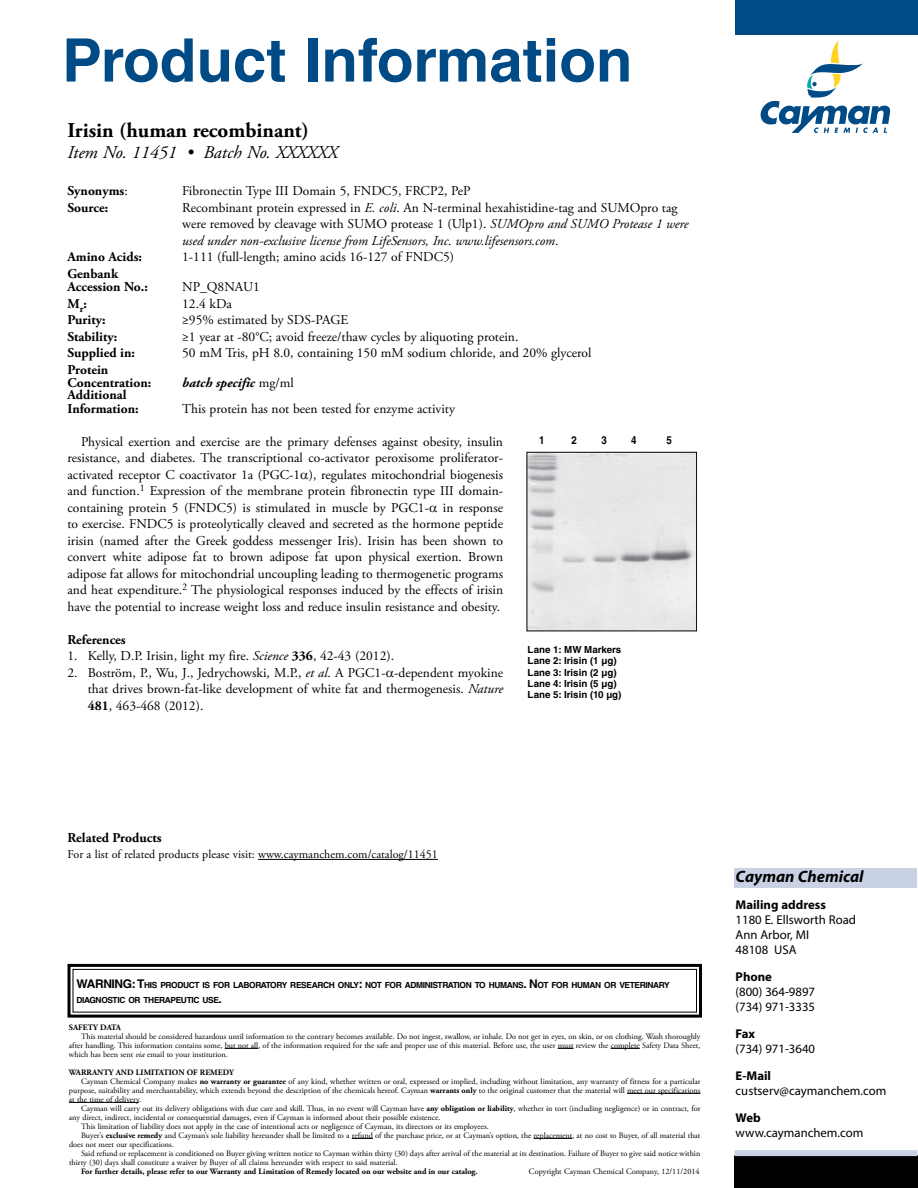
<style>
.page{position:relative;width:918px;height:1188px;background:#fff}
.page>*{position:absolute;margin:0;border:0;box-sizing:border-box;transform-origin:0 0}
.t1{font:700 60px "Helvetica LT Std";color:#004b85}
.t2{font:700 21px "Adobe Garamond Pro";color:#000}
.t3{font:italic 18px "Adobe Garamond Pro";color:#000}
.t4{font:italic 700 16.5px "Myriad Pro";color:#000}
.t5{font:13.5px/16.5px "Adobe Garamond Pro";color:#000;text-align:justify}
.t6{font:700 13.5px/13.5px "Adobe Garamond Pro";color:#000}
.t7{font:italic 700 13.5px "Adobe Garamond Pro";color:#000}
.t8{font:12.75px/15px "Myriad Pro";color:#000}
.t9{font:700 12.75px "Myriad Pro";color:#000}
.t10{font:12px "Adobe Garamond Pro";color:#000}
.t11{font:700 10.95px "Helvetica LT Std";color:#000;scale:.89 1}
.t12{font:700 9.75px/11.2px "Helvetica LT Std";color:#000}
.t13{font:700 8.4px "Helvetica LT Std";letter-spacing:-.045em;color:#000}
.t14{font:8.25px/9px "Adobe Garamond Pro";color:#000;text-align:justify}
.t15{font:700 8.25px "Adobe Garamond Pro";color:#000}
.s1{font-weight:400}
.s2{font-style:italic}
.s3{font-weight:400;font-style:normal}
.s4{font-weight:700}
.s5{font-size:12px}
</style>
<div class="page">
<hr style="left:258px;top:859px;width:180px;height:1px;background:#000">
<img style="left:529px;top:454px;width:166px;height:175px">
<div style="left:527px;top:452px;width:170px;height:179px;border:1px solid #000"></div>
<svg style="left:67px;top:963px;width:635px;height:55px"></svg>
<div style="left:72px;top:969px;width:625px;height:44px;border:1px solid #000"></div>
<hr style="left:225px;top:1048px;width:33px;height:1px;background:#000">
<svg style="left:558px;top:1048px;width:16px;height:1px"></svg>
<svg style="left:611px;top:1048px;width:29px;height:1px"></svg>
<hr style="left:627px;top:1093px;width:73px;height:1px;background:#000">
<hr style="left:69px;top:1102px;width:70px;height:1px;background:#000">
<svg style="left:352px;top:1138px;width:21px;height:1px"></svg>
<hr style="left:534px;top:1138px;width:38px;height:1px;background:#000">
<div style="left:734px;top:869px;width:183px;height:19px;background:#c9d2e5"></div>
<div style="left:735px;top:1155px;width:183px;height:33px;background:#000"></div>
<div style="left:735px;top:1150px;width:182px;height:6px;background:#c9d2e5"></div>
<svg style="left:761px;top:40px;width:129px;height:93px"></svg>
<div style="left:736px;top:0;width:182px;height:35px;background:#004b85"></div>
<h1 class="t1" style="left:62px;top:24px;width:572px">Product Information</h1>
<h2 class="t2" style="left:67px;top:118px;width:243px">Irisin (human recombinant)</h2>
<h3 class="t3" style="left:67px;top:141px;width:272px">Item No. 11451 • Batch No. XXXXXX</h3>
<h3 class="t6" style="left:67px;top:184px;width:62px">Synonyms<span class="s1">:</span></h3>
<h3 class="t5" style="left:182px;top:183px;width:290px">Fibronectin Type III Domain 5, FNDC5, FRCP2, PeP</h3>
<h3 class="t6" style="left:67px;top:201px;width:42px">Source:</h3>
<p class="t5" style="left:182px;top:200px;width:508px;text-align:left">Recombinant protein expressed in <span class="s2">E. coli</span>. An N-terminal hexahistidine-tag and SUMOpro tag were removed by cleavage with SUMO protease 1 (Ulp1). <span class="s2">SUMOpro and SUMO Protease 1 were used under non-exclusive license from LifeSensors, Inc</span>. <span class="s2">www.lifesensors.com</span>.</p>
<h3 class="t6" style="left:67px;top:250px;width:76px">Amino Acids:</h3>
<h3 class="t5" style="left:182px;top:249px;width:274px">1-111 (full-length; amino acids 16-127 of FNDC5)</h3>
<h3 class="t6" style="left:67px;top:267px;width:82px">Genbank<br>Accession No.:</h3>
<h3 class="t5" style="left:182px;top:279px;width:79px">NP_Q8NAU1</h3>
<h3 class="t6" style="left:67px;top:297px;width:21px">M<sub>r</sub>:</h3>
<h3 class="t5" style="left:182px;top:296px;width:51px">12.4 kDa</h3>
<h3 class="t6" style="left:68px;top:313px;width:40px">Purity:</h3>
<h3 class="t5" style="left:182px;top:312px;width:168px">≥95% estimated by SDS-PAGE</h3>
<h3 class="t6" style="left:68px;top:330px;width:51px">Stability:</h3>
<h3 class="t5" style="left:182px;top:329px;width:338px">≥1 year at -80°C; avoid freeze/thaw cycles by aliquoting protein.</h3>
<h3 class="t6" style="left:68px;top:346px;width:69px">Supplied in:</h3>
<h3 class="t5" style="left:182px;top:345px;width:411px">50 mM Tris, pH 8.0, containing 150 mM sodium chloride, and 20% glycerol</h3>
<h3 class="t6" style="left:68px;top:363px;width:85px">Protein<br>Concentration:</h3>
<h3 class="t7" style="left:182px;top:375px;width:113px">batch specific <span class="s3">mg/ml</span></h3>
<h3 class="t6" style="left:68px;top:388px;width:73px">Additional<br>Information:</h3>
<h3 class="t5" style="left:182px;top:401px;width:274px">This protein has not been tested for enzyme activity</h3>
<p class="t5" style="left:67px;top:434px;width:437px;text-indent:14px">Physical exertion and exercise are the primary defenses against obesity, insulin resistance, and diabetes. The transcriptional co-activator peroxisome proliferator&shy;activated receptor C coactivator 1a (PGC-1 ), regulates mitochondrial biogenesis and function.<sup>1</sup> Expression of the membrane protein fibronectin type III domain&shy;containing protein 5 (FNDC5) is stimulated in muscle by PGC1- in response to exercise. FNDC5 is proteolytically cleaved and secreted as the hormone peptide irisin (named after the Greek goddess messenger Iris). Irisin has been shown to convert white adipose fat to brown adipose fat upon physical exertion. Brown adipose fat allows for mitochondrial uncoupling leading to thermogenetic programs and heat expenditure.<sup>2</sup> The physiological responses induced by the effects of irisin have the potential to increase weight loss and reduce insulin resistance and obesity.</p>
<h3 class="t6" style="left:67px;top:633px;width:60px">References</h3>
<h3 class="t5" style="left:67px;top:648px;width:328px">1. Kelly, D.P. Irisin, light my fire. <span class="s2">Science</span> <span class="s4">336</span>, 42-43 (2012).</h3>
<h3 class="t5" style="left:88px;top:665px;width:417px;text-indent:-20px">2. Boström, P., Wu, J., Jedrychowski, M.P., <span class="s2">et al</span>. A PGC1- -dependent myokine that drives brown-fat-like development of white fat and thermogenesis. <span class="s2">Nature </span><span class="s4">481</span>, 463-468 (2012).</h3>
<h3 class="t11" style="left:539px;top:433px;width:8px">1</h3>
<h3 class="t11" style="left:572px;top:433px;width:8px">2</h3>
<h3 class="t11" style="left:601px;top:433px;width:8px">3</h3>
<h3 class="t11" style="left:631px;top:433px;width:8px">4</h3>
<h3 class="t11" style="left:667px;top:433px;width:8px">5</h3>
<p class="t12" style="left:528px;top:644px;width:95px">Lane 1: MW Markers<br>Lane 2: Irisin (1 µg)<br>Lane 3: Irisin (2 µg)<br>Lane 4: Irisin (5 µg)<br>Lane 5: Irisin (10 µg)</p>
<h3 class="t6" style="left:67px;top:831px;width:96px">Related Products</h3>
<h3 class="t10" style="left:67px;top:847px;width:372px">For a list of related products please visit: www.caymanchem.com/catalog/11451</h3>
<p class="t13" style="left:76px;top:979px;width:367px"><span class="s5">WARNING: T</span>HIS PRODUCT IS FOR LABORATORY RESEARCH ONLY<span class="s5">:</span> NOT FOR ADMINISTRATI</p>
<p class="t13" style="left:460px;top:979px;width:187px">ON TO HUMANS<span class="s5">. N</span>OT FOR HUMAN OR VETERINAR</p>
<p class="t13" style="left:664px;top:979px;width:7px">Y</p>
<p class="t13" style="left:76px;top:994px;width:12px">DIAGN</p>
<p class="t13" style="left:101px;top:994px;width:122px">OSTIC OR THERAPEUTIC USE<span class="s5">.</span></p>
<p class="t15" style="left:69px;top:1022px;width:54px">SAFETY DATA</p>
<p class="t14" style="left:69px;top:1032px;width:633px;text-indent:12px">This material should be considered hazardous until information to the contrary becomes available. Do not ingest, swallow, or inhale. Do not get in eyes, on skin, or on clothing. Wash thoroughly after handling. This information contains some, but not all, of the information required for the safe and proper use of this material. Before use, the user must review the complete Safety Data Sheet, which has been sent <span class="s2">via</span> email to your institution.</p>
<p class="t15" style="left:69px;top:1067px;width:166px">WARRANTY AND LIMITATION OF REMEDY</p>
<p class="t14" style="left:81px;top:1077px;width:621px">Cayman Chemical Company makes <span class="s4">no warranty or guarantee</span> of any kind, whether written or oral, expressed or implied, including without limitation, any warranty of fitness for a particular</p>
<p class="t14" style="left:69px;top:1086px;width:633px">purpose, suitability and merchantability, which extends beyond the description of the chemicals hereof. Cayman <span class="s4">warrants only</span> to the original customer that the material will meet our specifications</p>
<p class="t14" style="left:69px;top:1095px;width:74px">at the time of delivery.</p>
<p class="t14" style="left:81px;top:1104px;width:621px">Cayman will carry out its delivery obligations with due care and skill. Thus, in no event will Cayman have <span class="s4">any obligation or liability</span>, whether in tort (including negligence) or in contract, for</p>
<p class="t14" style="left:69px;top:1113px;width:373px">any direct, indirect, incidental or consequential damages, even if Cayman is informed about their possible existence.</p>
<p class="t14" style="left:81px;top:1122px;width:409px">This limitation of liability does not apply in the case of intentional acts or negligence of Cayman, its directors or its employees.</p>
<p class="t14" style="left:81px;top:1131px;width:621px">Buyer’s <span class="s4">exclusive remedy</span> and Cayman’s sole liability hereunder shall be limited to a refund of the purchase price, or at Cayman’s option, the replacement, at no cost to Buyer, of all material that</p>
<p class="t14" style="left:69px;top:1140px;width:107px">does not meet our specifications.</p>
<p class="t14" style="left:81px;top:1149px;width:621px">Said refund or replacement is conditioned on Buyer giving written notice to Cayman within thirty (30) days after arrival of the material at its destination. Failure of Buyer to give said notice within</p>
<p class="t14" style="left:69px;top:1158px;width:330px">thirty (30) days shall constitute a waiver by Buyer of all claims hereunder with respect to said material.</p>
<p class="t15" style="left:81px;top:1166px;width:398px">For further details, please refer to our Warranty and Limitation of Remedy located on our website and in our catalog.</p>
<p class="t14" style="left:529px;top:1167px;width:172px">Copyright Cayman Chemical Company, 12/11/2014</p>
<h3 class="t4" style="left:736px;top:866px;width:130px">Cayman Chemical</h3>
<h3 class="t9" style="left:736px;top:897px;width:92px">Mailing address</h3>
<h3 class="t8" style="left:736px;top:912px;width:122px">1180 E. Ellsworth Road<br>Ann Arbor, MI<br>48108 USA</h3>
<h3 class="t9" style="left:736px;top:969px;width:38px">Phone</h3>
<h3 class="t8" style="left:736px;top:984px;width:81px">(800) 364-9897 (734) 971-3335</h3>
<h3 class="t9" style="left:736px;top:1026px;width:21px">Fax</h3>
<h3 class="t8" style="left:736px;top:1041px;width:81px">(734) 971-3640</h3>
<h3 class="t9" style="left:736px;top:1068px;width:37px">E-Mail</h3>
<h3 class="t8" style="left:736px;top:1083px;width:152px">custserv@caymanchem.com</h3>
<h3 class="t9" style="left:736px;top:1110px;width:27px">Web</h3>
<h3 class="t8" style="left:736px;top:1125px;width:129px">www.caymanchem.com</h3>
</div>
